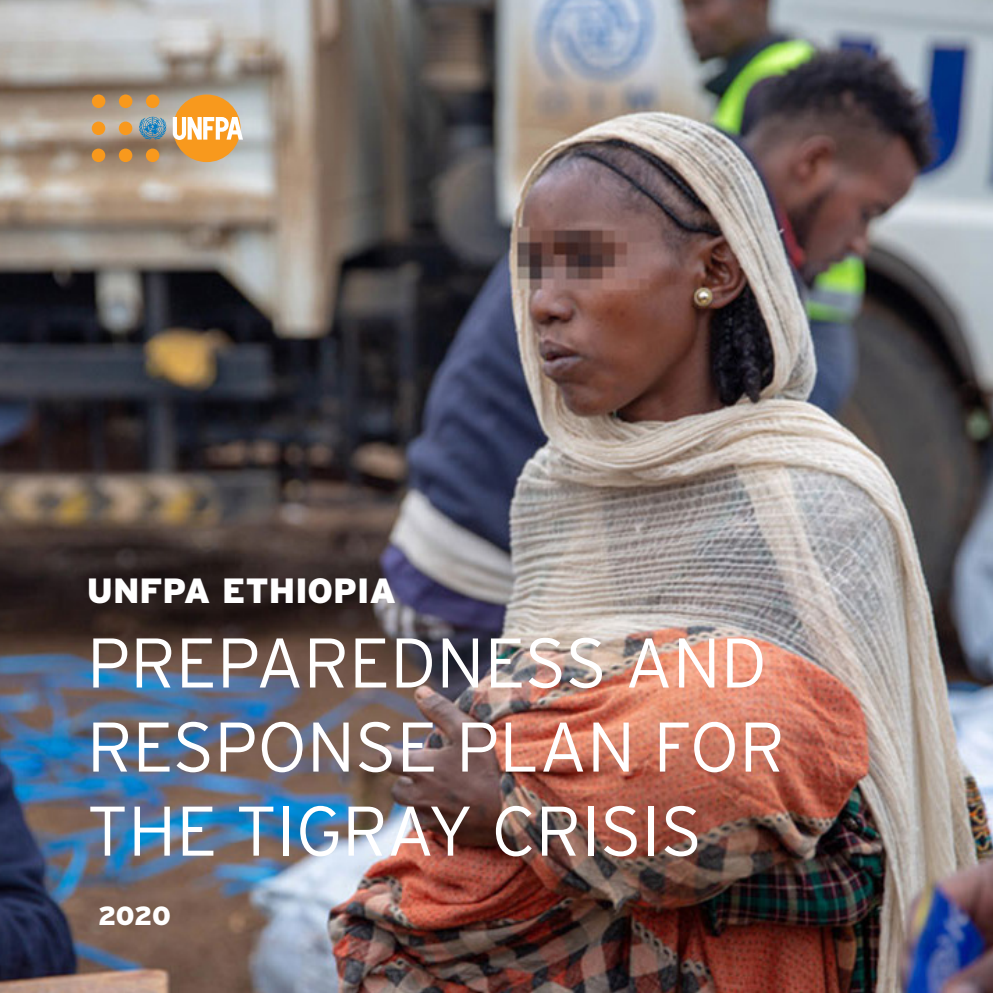
<style>
.page{position:relative;width:993px;height:993px;background:#fff}
.page>*{position:absolute;margin:0;border:0;box-sizing:border-box;transform-origin:0 0}
.t1{font:300 70px/84px "Interstate Plus";color:#fff}
.t2{font:900 35px "Interstate Plus";color:#fff}
.t3{font:900 26.25px "Interstate Plus";color:#fff}
</style>
<div class="page">
<img style="left:0;top:0;width:992px;height:992px">
<div style="left:92px;top:94px;width:13px;height:14px;background:#f8991d;border-radius:50%"></div>
<div style="left:119px;top:94px;width:13px;height:14px;background:#f8991d;border-radius:50%"></div>
<div style="left:146px;top:94px;width:13px;height:14px;background:#f8991d;border-radius:50%"></div>
<div style="left:92px;top:121px;width:13px;height:14px;background:#f8991d;border-radius:50%"></div>
<div style="left:119px;top:121px;width:13px;height:14px;background:#f8991d;border-radius:50%"></div>
<div style="left:92px;top:148px;width:13px;height:14px;background:#f8991d;border-radius:50%"></div>
<div style="left:119px;top:148px;width:13px;height:14px;background:#f8991d;border-radius:50%"></div>
<div style="left:146px;top:148px;width:13px;height:14px;background:#f8991d;border-radius:50%"></div>
<svg style="left:139px;top:117px;width:27px;height:23px"></svg>
<div style="left:173px;top:94px;width:67px;height:68px;background:#f8991d;border-radius:50%"></div>
<svg style="left:173px;top:117px;width:70px;height:23px"></svg>
<p class="t2" style="left:87px;top:571px;width:310px">UNFPA ETHIOPIA</p>
<p class="t1" style="left:87px;top:620px;width:699px">PREPAREDNESS AND<br>RESPONSE PLAN FOR<br>THE TIGRAY CRISIS</p>
<p class="t3" style="left:98px;top:900px;width:74px">2020</p>
</div>
